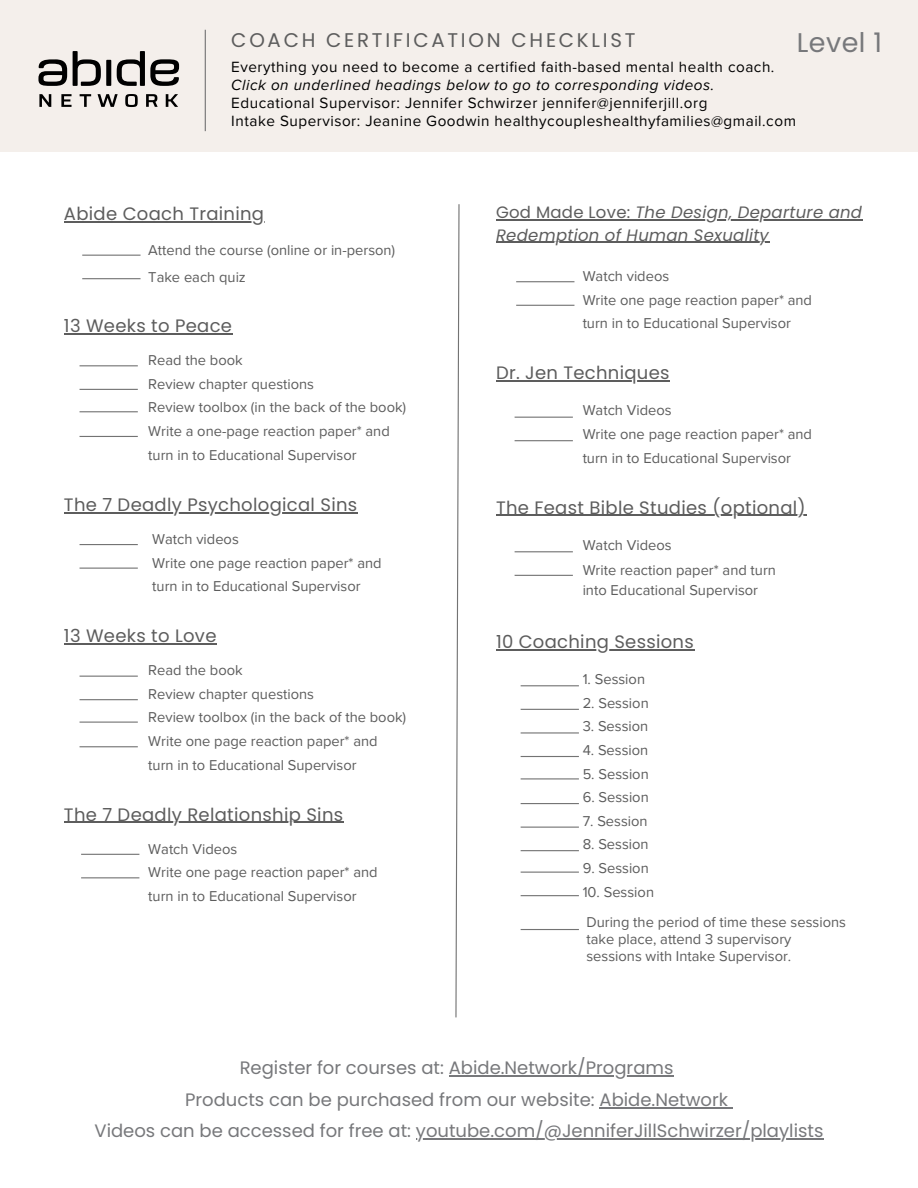
<style>
.page{position:relative;width:918px;height:1188px;background:#fff}
.page>*{position:absolute;margin:0;border:0;box-sizing:border-box;transform-origin:0 0}
.t1{font:27px "Poppins";letter-spacing:.015em;color:#77787b}
.t2{font:19.8px "Poppins";letter-spacing:.14em;color:#5d5d5d}
.t3{font:18px/31.5px "Poppins";color:#77787b;text-align:center}
.t4{font:18px "Poppins";letter-spacing:.015em;color:#5d5d5d}
.t5{font:italic 16.5px "Poppins";letter-spacing:.015em;color:#5d5d5d}
.t6{font:15.3px/18px "Proxima Nova";letter-spacing:.035em;color:#000}
.t7{font:14.7px/16.8px "Proxima Nova";color:#5d5d5d}
.s1{font-style:italic}
.s2{font-style:normal}
</style>
<div class="page">
<hr style="left:82px;top:278px;width:59px;height:1px;background:#737373">
<hr style="left:82px;top:255px;width:59px;height:1px;background:#737373">
<hr style="left:80px;top:746px;width:58px;height:1px;background:#737373">
<hr style="left:80px;top:699px;width:58px;height:1px;background:#737373">
<hr style="left:80px;top:676px;width:58px;height:1px;background:#737373">
<hr style="left:80px;top:722px;width:58px;height:1px;background:#737373">
<hr style="left:80px;top:436px;width:58px;height:1px;background:#737373">
<hr style="left:80px;top:389px;width:58px;height:1px;background:#737373">
<hr style="left:80px;top:365px;width:58px;height:1px;background:#737373">
<hr style="left:80px;top:411px;width:58px;height:1px;background:#737373">
<hr style="left:80px;top:568px;width:58px;height:1px;background:#737373">
<hr style="left:80px;top:544px;width:58px;height:1px;background:#737373">
<hr style="left:81px;top:877px;width:58px;height:1px;background:#737373">
<hr style="left:81px;top:854px;width:58px;height:1px;background:#737373">
<svg style="left:455px;top:204px;width:5px;height:814px"></svg>
<div style="left:0;top:0;width:918px;height:152px;background:#f4efeb"></div>
<hr style="left:205px;top:30px;width:1px;height:101px;background:#737373">
<hr style="left:515px;top:440px;width:58px;height:1px;background:#737373">
<hr style="left:515px;top:417px;width:58px;height:1px;background:#737373">
<hr style="left:515px;top:575px;width:58px;height:1px;background:#737373">
<hr style="left:515px;top:551px;width:58px;height:1px;background:#737373">
<hr style="left:521px;top:709px;width:58px;height:1px;background:#737373">
<hr style="left:521px;top:685px;width:58px;height:1px;background:#737373">
<hr style="left:521px;top:827px;width:58px;height:1px;background:#737373">
<hr style="left:521px;top:803px;width:58px;height:1px;background:#737373">
<hr style="left:521px;top:850px;width:58px;height:1px;background:#737373">
<hr style="left:521px;top:756px;width:58px;height:1px;background:#737373">
<hr style="left:521px;top:732px;width:58px;height:2px;background:#737373">
<hr style="left:521px;top:778px;width:58px;height:1px;background:#737373">
<hr style="left:521px;top:895px;width:58px;height:1px;background:#737373">
<hr style="left:521px;top:872px;width:58px;height:1px;background:#737373">
<hr style="left:521px;top:929px;width:58px;height:1px;background:#737373">
<hr style="left:516px;top:305px;width:58px;height:1px;background:#737373">
<hr style="left:516px;top:281px;width:58px;height:1px;background:#737373">
<svg style="left:39px;top:94px;width:12px;height:13px"></svg>
<svg style="left:61px;top:94px;width:11px;height:13px"></svg>
<svg style="left:80px;top:94px;width:11px;height:13px"></svg>
<svg style="left:98px;top:94px;width:20px;height:13px"></svg>
<svg style="left:125px;top:94px;width:13px;height:13px"></svg>
<svg style="left:146px;top:94px;width:12px;height:13px"></svg>
<svg style="left:166px;top:94px;width:12px;height:13px"></svg>
<div style="left:106px;top:60px;width:5px;height:26px;background:#000"></div>
<svg style="left:73px;top:51px;width:28px;height:35px"></svg>
<svg style="left:38px;top:59px;width:29px;height:27px"></svg>
<svg style="left:117px;top:51px;width:62px;height:35px"></svg>
<hr style="left:64px;top:222px;width:200px;height:1px;background:#5d5d5d">
<hr style="left:64px;top:643px;width:153px;height:1px;background:#5d5d5d">
<hr style="left:64px;top:333px;width:168px;height:1px;background:#5d5d5d">
<hr style="left:64px;top:512px;width:294px;height:1px;background:#5d5d5d">
<hr style="left:64px;top:822px;width:280px;height:1px;background:#5d5d5d">
<hr style="left:449px;top:1075px;width:224px;height:2px;background:#77787b">
<hr style="left:600px;top:1107px;width:128px;height:1px;background:#77787b">
<hr style="left:416px;top:1138px;width:407px;height:2px;background:#77787b">
<hr style="left:496px;top:380px;width:174px;height:2px;background:#5d5d5d">
<hr style="left:496px;top:515px;width:310px;height:1px;background:#5d5d5d">
<hr style="left:496px;top:649px;width:198px;height:2px;background:#5d5d5d">
<hr style="left:496px;top:219px;width:139px;height:2px;background:#5d5d5d">
<hr style="left:635px;top:219px;width:227px;height:2px;background:#5d5d5d">
<hr style="left:496px;top:242px;width:273px;height:1px;background:#5d5d5d">
<p class="t1" style="left:797px;top:24px;width:87px">Level 1</p>
<p class="t2" style="left:231px;top:26px;width:406px">COACH CERTIFICATION CHECKLIST</p>
<p class="t6" style="left:231px;top:58px;width:566px">Everything you need to become a certified faith-based mental health coach.<br><span class="s1">Click on underlined headings below to go to corresponding videos.<br></span>Educational Supervisor: Jennifer Schwirzer jennifer@jenniferjill.org<br>Intake Supervisor: Jeanine Goodwin healthycoupleshealthyfamilies@gmail.com</p>
<h2 class="t4" style="left:64px;top:202px;width:202px">Abide Coach Training</h2>
<p class="t7" style="left:148px;top:242px;width:248px">Attend the course (online or in-person)</p>
<h1 class="t7" style="left:148px;top:269px;width:99px">Take each quiz</h1>
<p class="t4" style="left:64px;top:313px;width:170px">13 Weeks to Peace</p>
<h3 class="t7" style="left:148px;top:352px;width:96px">Read the book</h3>
<p class="t7" style="left:148px;top:376px;width:167px">Review chapter questions</p>
<p class="t7" style="left:148px;top:399px;width:259px">Review toolbox (in the back of the book)</p>
<p class="t7" style="left:148px;top:423px;width:243px">Write a one-page reaction paper* and</p>
<p class="t7" style="left:148px;top:447px;width:210px">turn in to Educational Supervisor</p>
<p class="t4" style="left:64px;top:492px;width:295px">The 7 Deadly Psychological Sins</p>
<p class="t7" style="left:152px;top:531px;width:88px">Watch videos</p>
<p class="t7" style="left:152px;top:555px;width:231px">Write one page reaction paper* and</p>
<p class="t7" style="left:152px;top:578px;width:210px">turn in to Educational Supervisor</p>
<h4 class="t4" style="left:64px;top:623px;width:154px">13 Weeks to Love</h4>
<p class="t7" style="left:148px;top:662px;width:96px">Read the book</p>
<h3 class="t7" style="left:148px;top:686px;width:167px">Review chapter questions</h3>
<p class="t7" style="left:148px;top:709px;width:259px">Review toolbox (in the back of the book)</p>
<p class="t7" style="left:148px;top:733px;width:231px">Write one page reaction paper* and</p>
<p class="t7" style="left:148px;top:757px;width:210px">turn in to Educational Supervisor</p>
<p class="t4" style="left:64px;top:802px;width:281px">The 7 Deadly Relationship Sins</p>
<h3 class="t7" style="left:148px;top:841px;width:91px">Watch Videos</h3>
<p class="t7" style="left:148px;top:864px;width:231px">Write one page reaction paper* and</p>
<p class="t7" style="left:148px;top:888px;width:210px">turn in to Educational Supervisor</p>
<p class="t5" style="left:496px;top:201px;width:368px"><span class="s2">God Made Love:</span> The Design, Departure and</p>
<p class="t5" style="left:496px;top:223px;width:274px">Redemption of Human Sexuality</p>
<h3 class="t7" style="left:583px;top:268px;width:88px">Watch videos</h3>
<p class="t7" style="left:583px;top:292px;width:231px">Write one page reaction paper* and</p>
<p class="t7" style="left:583px;top:315px;width:210px">turn in to Educational Supervisor</p>
<p class="t4" style="left:496px;top:360px;width:175px">Dr. Jen Techniques</p>
<p class="t7" style="left:583px;top:402px;width:91px">Watch Videos</p>
<p class="t7" style="left:583px;top:423px;width:231px;line-height:23.7px">Write one page reaction paper* and turn in to Educational Supervisor</p>
<p class="t4" style="left:496px;top:495px;width:311px">The Feast Bible Studies (optional)</p>
<p class="t7" style="left:583px;top:537px;width:91px">Watch Videos</p>
<p class="t7" style="left:583px;top:562px;width:195px">Write reaction paper* and turn</p>
<p class="t7" style="left:583px;top:582px;width:177px">into Educational Supervisor</p>
<p class="t4" style="left:496px;top:629px;width:199px">10 Coaching Sessions</p>
<p class="t7" style="left:583px;top:671px;width:64px">1. Session</p>
<h3 class="t7" style="left:583px;top:695px;width:68px">2. Session</h3>
<p class="t7" style="left:583px;top:718px;width:67px">3. Session</p>
<p class="t7" style="left:583px;top:742px;width:67px">4. Session</p>
<p class="t7" style="left:583px;top:766px;width:68px">5. Session</p>
<p class="t7" style="left:583px;top:789px;width:68px">6. Session</p>
<p class="t7" style="left:583px;top:813px;width:67px">7. Session</p>
<p class="t7" style="left:583px;top:836px;width:67px">8. Session</p>
<h4 class="t7" style="left:583px;top:860px;width:68px">9. Session</h4>
<p class="t7" style="left:583px;top:884px;width:73px">10. Session</p>
<p class="t7" style="left:586px;top:914px;width:261px">During the period of time these sessions take place, attend 3 supervisory sessions with Intake Supervisor.</p>
<h3 class="t3" style="left:240px;top:1052px;width:435px">Register for courses at: Abide.Network/Programs</h3>
<p class="t3" style="left:95px;top:1084px;width:730px">Products can be purchased from our website: Abide.Network<br>Videos can be accessed for free at: youtube.com/@JenniferJillSchwirzer/playlists</p>
</div>
